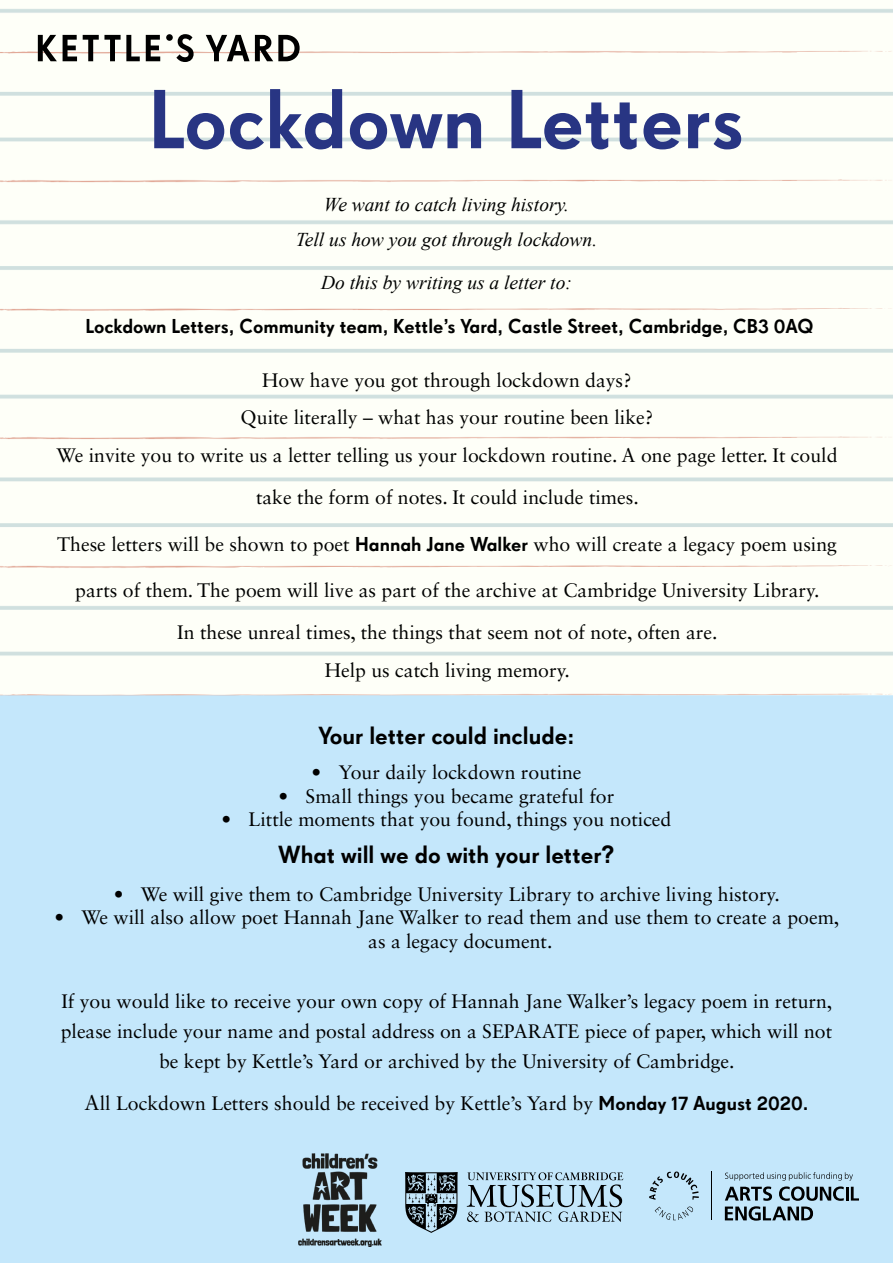
<style>
.page{position:relative;width:893px;height:1263px;background:#fff}
.page>*{position:absolute;margin:0;border:0;box-sizing:border-box;transform-origin:0 0}
.t1{font:500 81px "KY Super Grotesk";color:#283583}
.t2{font:500 24px "KY Super Grotesk";color:#000}
.t3{font:19.5px/30px "Sabon LT Std";color:#000;text-align:center}
.t4{font:italic 19.5px/34.5px "Times New Roman";color:#000;text-align:center}
.t5{font:500 19.5px "KY Super Grotesk";color:#000}
.s1{font-family:"KY Super Grotesk";font-weight:500}
.s2{font-size:21px}
</style>
<div class="page">
<img style="left:0;top:8px;width:893px;height:687px">
<div style="left:0;top:695px;width:893px;height:568px;background:#c4e7fb"></div>
<svg style="left:166px;top:34px;width:7px;height:7px"></svg>
<svg style="left:38px;top:35px;width:19px;height:26px"></svg>
<svg style="left:63px;top:35px;width:14px;height:26px"></svg>
<svg style="left:83px;top:35px;width:57px;height:26px"></svg>
<svg style="left:146px;top:35px;width:14px;height:26px"></svg>
<svg style="left:176px;top:34px;width:18px;height:28px"></svg>
<svg style="left:206px;top:35px;width:94px;height:26px"></svg>
<svg style="left:725px;top:1172px;width:134px;height:48px;background:#94aebd"></svg>
<svg style="left:649px;top:1171px;width:50px;height:29px"></svg>
<svg style="left:655px;top:1206px;width:39px;height:14px"></svg>
<hr style="left:711px;top:1171px;width:1px;height:49px;background:#000">
<svg style="left:467px;top:1172px;width:156px;height:50px;background:#99b4c4"></svg>
<svg style="left:405px;top:1172px;width:53px;height:61px;background:#657782"></svg>
<h1 class="t1" style="left:149px;top:71px;width:597px">Lockdown Letters</h1>
<p class="t4" style="left:296px;top:187px;width:303px">We want to catch living history.<br>Tell us how you got through lockdown.</p>
<p class="t4" style="left:321px;top:265px;width:252px">Do this by writing us a letter to:</p>
<p class="t5" style="left:86px;top:314px;width:729px">Lockdown Letters, Community team, Kettle’s Yard, Castle Street, Cambridge, CB3 0AQ</p>
<p class="t3" style="left:57px;top:361px;width:782px;line-height:37.5px">How have you got through lockdown days?<br>Quite literally – what has your routine been like?<br>We invite you to write us a letter telling us your lockdown routine. A one page letter. It could</p>
<p class="t3" style="left:256px;top:482px;width:384px">take the form of notes. It could include times.</p>
<p class="t3" style="left:57px;top:528px;width:781px">These letters will be shown to poet <span class="s1">Hannah Jane Walker</span> who will create a legacy poem using</p>
<p class="t3" style="left:75px;top:569px;width:746px;line-height:42px">parts of them. The poem will live as part of the archive at Cambridge University Library.<br>In these unreal times, the things that seem not of note, often are.</p>
<p class="t3" style="left:325px;top:654px;width:247px">Help us catch living memory.</p>
<p class="t2" style="left:319px;top:721px;width:257px">Your letter could include:</p>
<p class="t3" style="left:311px;top:757px;width:272px">• Your daily lockdown routine</p>
<p class="t3" style="left:279px;top:781px;width:337px">• Small things you became grateful for</p>
<p class="t3" style="left:222px;top:804px;width:451px">• Little moments that you found, things you noticed</p>
<p class="t2" style="left:278px;top:841px;width:338px">What will we do with your letter?</p>
<p class="t3" style="left:114px;top:879px;width:668px">• We will give them to Cambridge University Library to archive living history.</p>
<p class="t3" style="left:368px;top:906px;width:473px;line-height:23.4px;text-align:left;text-indent:-314px">• We will also allow poet Hannah Jane Walker to read them and use them to create a poem, as a legacy document.</p>
<p class="t3" style="left:61px;top:986px;width:773px">If you would like to receive your own copy of Hannah Jane Walker’s legacy poem in return, please include your name and postal address on a SEPARATE piece of paper, which will not be kept by Kettle’s Yard or archived by the University of Cambridge.</p>
<p class="t3" style="left:85px;top:1088px;width:725px"><span class="s2">A</span>ll Lockdown Letters should be received by Kettle’s Yard by <span class="s1">Monday 17 August 2020.</span></p>
</div>
